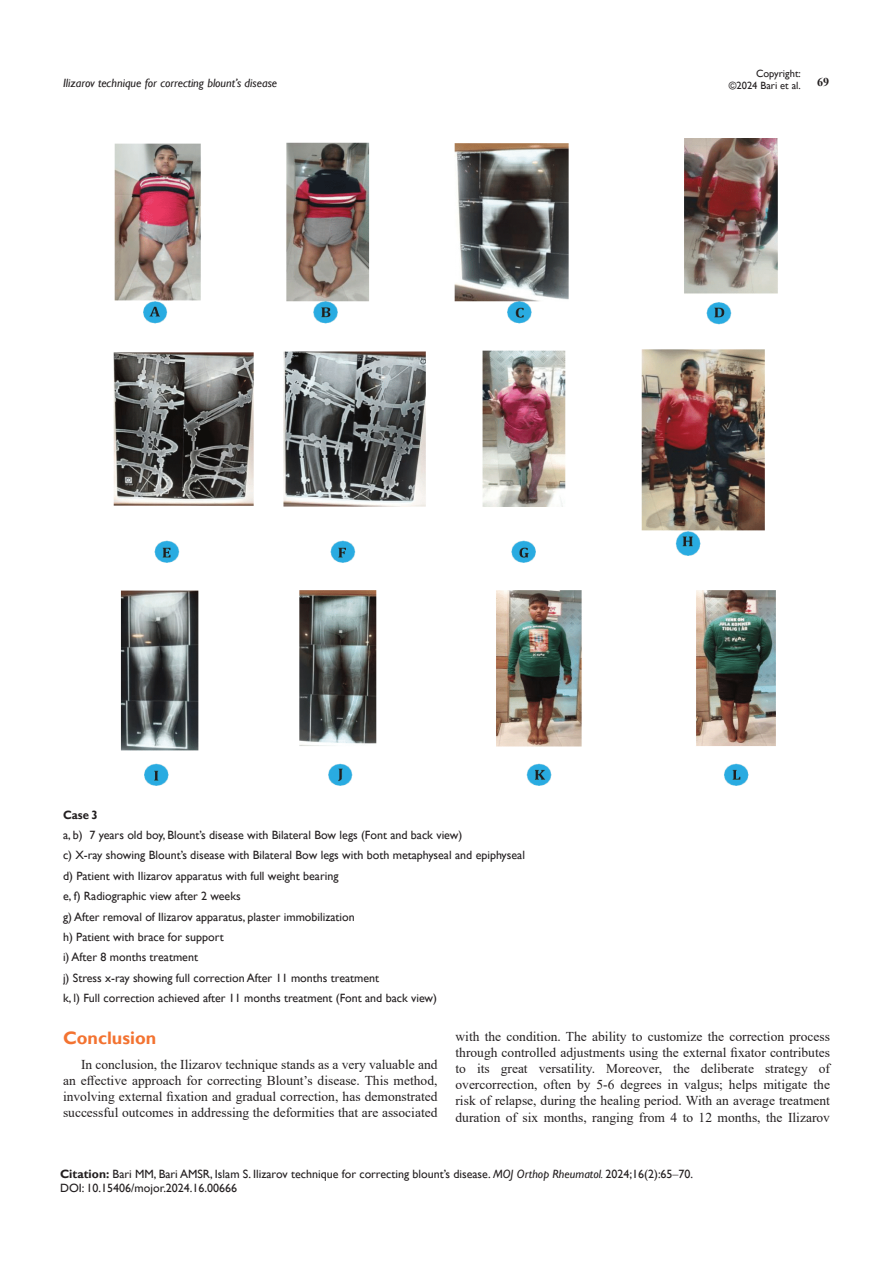
<style>
.page{position:relative;width:893px;height:1263px;background:#fff}
.page>*{position:absolute;margin:0;border:0;box-sizing:border-box;transform-origin:0 0}
.List_Paragraph{font:700 18px "Gill Sans";color:#f37331}
.t1{font:13.5px/16.2px "Times New Roman";color:#231f20;text-align:justify}
.t2{font:12px/14.4px "Gill Sans";color:#231f20}
.t3{font:italic 12px "Gill Sans";color:#231f20}
.heading_1{font:700 12px "Gill Sans";color:#231f20;scale:.95 1}
.t4{font:700 12px "Times New Roman";color:#231f20}
.t5{font:10.5px/12.6px "Gill Sans";color:#231f20;text-align:right}
.s1{font-weight:700}
.s2{font-style:italic}
.s3{font-family:"Times New Roman"}
</style>
<div class="page">
<img style="left:113px;top:138px;width:665px;height:648px">
<p class="t5" style="left:729px;top:67px;width:73px">Copyright: ©2024 Bari et al.</p>
<p class="t3" style="left:63px;top:76px;width:216px">Ilizarov technique for correcting blount’s disease</p>
<p class="t4" style="left:817px;top:73px;width:13px">69</p>
<p class="heading_1" style="left:63px;top:807px;width:38px">Case 3</p>
<p class="t2" style="left:63px;top:828px;width:401px">a, b) 7 years old boy, Blount’s disease with Bilateral Bow legs (Font and back view)</p>
<p class="t2" style="left:63px;top:848px;width:463px">c) X-ray showing Blount’s disease with Bilateral Bow legs with both metaphyseal and epiphyseal</p>
<p class="t2" style="left:63px;top:869px;width:277px">d) Patient with Ilizarov apparatus with full weight bearing</p>
<p class="t2" style="left:63px;top:889px;width:179px">e, f) Radiographic view after 2 weeks</p>
<p class="t2" style="left:63px;top:910px;width:293px">g) After removal of Ilizarov apparatus, plaster immobilization</p>
<p class="t2" style="left:63px;top:930px;width:162px">h) Patient with brace for support</p>
<p class="t2" style="left:63px;top:950px;width:137px">i) After 8 months treatment</p>
<p class="t2" style="left:63px;top:971px;width:318px">j) Stress x-ray showing full correction After 11 months treatment</p>
<p class="t2" style="left:63px;top:991px;width:376px">k, l) Full correction achieved after 11 months treatment (Font and back view)</p>
<p class="List_Paragraph" style="left:63px;top:1027px;width:95px">Conclusion</p>
<p class="t1" style="left:63px;top:1056px;width:376px;text-indent:18px">In conclusion, the Ilizarov technique stands as a very valuable and an effective approach for correcting Blount’s disease. This method, involving external fixation and gradual correction, has demonstrated successful outcomes in addressing the deformities that are associated</p>
<p class="t1" style="left:455px;top:1027px;width:376px">with the condition. The ability to customize the correction process through controlled adjustments using the external fixator contributes to its great versatility. Moreover, the deliberate strategy of overcorrection, often by 5-6 degrees in valgus; helps mitigate the risk of relapse, during the healing period. With an average treatment duration of six months, ranging from 4 to 12 months, the Ilizarov</p>
<p class="t2" style="left:60px;top:1167px;width:635px"><span class="s1">Citation:</span> Bari MM, Bari AMSR, Islam S. Ilizarov technique for correcting blount’s disease. <span class="s2">MOJ Orthop Rheumatol.</span> 2024;16(2):65<span class="s3">‒</span>70.<br>DOI: 10.15406/mojor.2024.16.00666</p>
</div>
